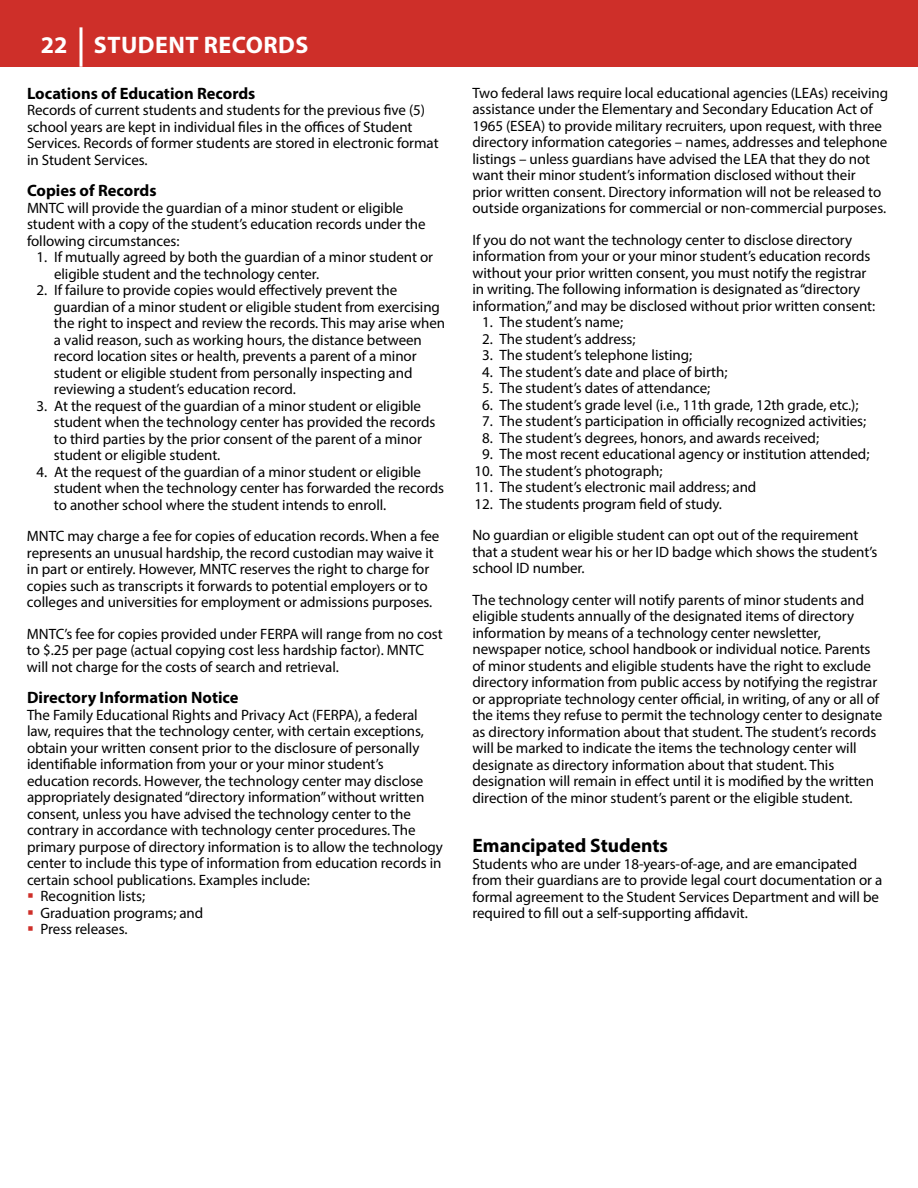
<style>
.page{position:relative;width:918px;height:1188px;background:#fff}
.page>*{position:absolute;margin:0;border:0;box-sizing:border-box;transform-origin:0 0}
.t1{font:700 24px "Myriad Pro";letter-spacing:.02em;color:#fff}
.t2{font:700 19.5px "Myriad Pro";color:#000}
.t3{font:700 16.5px "Myriad Pro";color:#000}
.t4{font:15px/16.5px "Myriad Pro";letter-spacing:-.005em;color:#000}
.s1{color:#ce2f29}
</style>
<div class="page">
<div style="left:0;top:0;width:918px;height:68px;background:#ce2f29"></div>
<hr style="left:80px;top:27px;width:2px;height:40px;background:#fff">
<h1 class="t1" style="left:41px;top:29px;width:269px">22 STUDENT RECORDS</h1>
<p class="t3" style="left:27px;top:82px;width:230px">Locations of Education Records</p>
<p class="t4" style="left:27px;top:102px;width:413px">Records of current students and students for the previous five (5) school years are kept in individual files in the offices of Student Services. Records of former students are stored in electronic format in Student Services.</p>
<p class="t3" style="left:27px;top:180px;width:131px">Copies of Records</p>
<p class="t4" style="left:27px;top:199px;width:400px">MNTC will provide the guardian of a minor student or eligible student with a copy of the student’s education records under the following circumstances:</p>
<p class="t4" style="left:54px;top:249px;width:381px;text-indent:-17px">1. If mutually agreed by both the guardian of a minor student or eligible student and the technology center.</p>
<p class="t4" style="left:54px;top:282px;width:393px;text-indent:-17px">2. If failure to provide copies would effectively prevent the guardian of a minor student or eligible student from exercising the right to inspect and review the records. This may arise when a valid reason, such as working hours, the distance between record location sites or health, prevents a parent of a minor student or eligible student from personally inspecting and reviewing a student’s education record.</p>
<p class="t4" style="left:54px;top:397px;width:383px;text-indent:-17px">3. At the request of the guardian of a minor student or eligible student when the technology center has provided the records to third parties by the prior consent of the parent of a minor student or eligible student.</p>
<p class="t4" style="left:54px;top:463px;width:392px;text-indent:-17px">4. At the request of the guardian of a minor student or eligible student when the technology center has forwarded the records to another school where the student intends to enroll.</p>
<p class="t4" style="left:27px;top:528px;width:414px">MNTC may charge a fee for copies of education records. When a fee represents an unusual hardship, the record custodian may waive it in part or entirely. However, MNTC reserves the right to charge for copies such as transcripts it forwards to potential employers or to colleges and universities for employment or admissions purposes.</p>
<p class="t4" style="left:27px;top:625px;width:417px">MNTC’s fee for copies provided under FERPA will range from no cost to $.25 per page (actual copying cost less hardship factor). MNTC will not charge for the costs of search and retrieval.</p>
<p class="t3" style="left:27px;top:687px;width:213px">Directory Information Notice</p>
<p class="t4" style="left:27px;top:706px;width:417px">The Family Educational Rights and Privacy Act (FERPA), a federal law, requires that the technology center, with certain exceptions, obtain your written consent prior to the disclosure of personally identifiable information from your or your minor student’s education records. However, the technology center may disclose appropriately designated “directory information” without written consent, unless you have advised the technology center to the contrary in accordance with technology center procedures. The primary purpose of directory information is to allow the technology center to include this type of information from education records in certain school publications. Examples include:</p>
<p class="t4" style="left:27px;top:888px;width:120px"><span class="s1">▪</span> Recognition lists;</p>
<p class="t4" style="left:27px;top:904px;width:178px"><span class="s1">▪</span> Graduation programs; and</p>
<p class="t4" style="left:27px;top:921px;width:101px"><span class="s1">▪</span> Press releases.</p>
<p class="t4" style="left:472px;top:84px;width:417px">Two federal laws require local educational agencies (LEAs) receiving assistance under the Elementary and Secondary Education Act of 1965 (ESEA) to provide military recruiters, upon request, with three directory information categories – names, addresses and telephone listings – unless guardians have advised the LEA that they do not want their minor student’s information disclosed without their prior written consent. Directory information will not be released to outside organizations for commercial or non-commercial purposes.</p>
<p class="t4" style="left:472px;top:231px;width:404px">If you do not want the technology center to disclose directory information from your or your minor student’s education records without your prior written consent, you must notify the registrar in writing. The following information is designated as “directory information,” and may be disclosed without prior written consent:</p>
<p class="t4" style="left:482px;top:314px;width:143px">1. The student’s name;</p>
<p class="t4" style="left:482px;top:330px;width:155px">2. The student’s address;</p>
<p class="t4" style="left:482px;top:347px;width:212px">3. The student’s telephone listing;</p>
<p class="t4" style="left:482px;top:363px;width:247px">4. The student’s date and place of birth;</p>
<p class="t4" style="left:482px;top:380px;width:230px">5. The student’s dates of attendance;</p>
<p class="t4" style="left:482px;top:396px;width:378px">6. The student’s grade level (i.e., 11th grade, 12th grade, etc.);</p>
<p class="t4" style="left:482px;top:413px;width:386px">7. The student’s participation in officially recognized activities;</p>
<p class="t4" style="left:482px;top:429px;width:339px">8. The student’s degrees, honors, and awards received;</p>
<p class="t4" style="left:482px;top:446px;width:389px">9. The most recent educational agency or institution attended;</p>
<p class="t4" style="left:474px;top:462px;width:190px">10. The student’s photograph;</p>
<p class="t4" style="left:474px;top:479px;width:283px">11. The student’s electronic mail address; and</p>
<p class="t4" style="left:472px;top:488px;width:387px;line-height:31.5px">12. The students program field of study.<br>No guardian or eligible student can opt out of the requirement</p>
<p class="t4" style="left:472px;top:543px;width:406px">that a student wear his or her ID badge which shows the student’s school ID number.</p>
<p class="t4" style="left:472px;top:591px;width:411px">The technology center will notify parents of minor students and eligible students annually of the designated items of directory information by means of a technology center newsletter, newspaper notice, school handbook or individual notice. Parents of minor students and eligible students have the right to exclude directory information from public access by notifying the registrar or appropriate technology center official, in writing, of any or all of the items they refuse to permit the technology center to designate as directory information about that student. The student’s records will be marked to indicate the items the technology center will designate as directory information about that student. This designation will remain in effect until it is modified by the written direction of the minor student’s parent or the eligible student.</p>
<h2 class="t2" style="left:472px;top:833px;width:197px">Emancipated Students</h2>
<p class="t4" style="left:472px;top:855px;width:411px">Students who are under 18-years-of-age, and are emancipated from their guardians are to provide legal court documentation or a formal agreement to the Student Services Department and will be required to fill out a self-supporting affidavit.</p>
</div>
